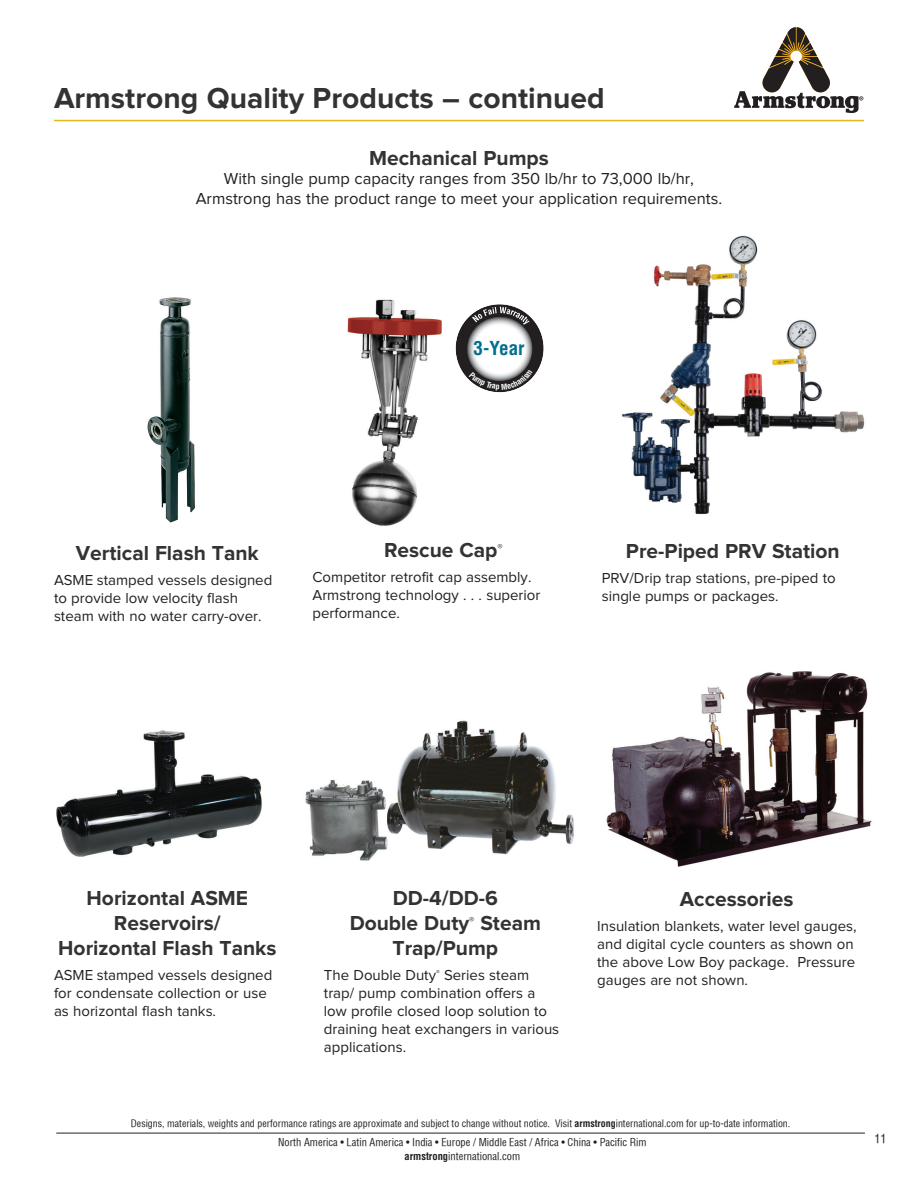
<style>
.page{position:relative;width:918px;height:1188px;background:#fff}
.page>*{position:absolute;margin:0;border:0;box-sizing:border-box;transform-origin:0 0}
.t1{font:700 30px "Proxima Nova";color:#323332}
.t2{font:700 21px/25.2px "Proxima Nova";color:#323332;text-align:center}
.t3{font:700 condensed 18.75px "Helvetica";color:#006f8e}
.t4{font:16.5px/19.8px "Proxima Nova";color:#231f20;text-align:center}
.t5{font:15px/18px "Proxima Nova";color:#231f20}
.t6{font:condensed 12px "Helvetica";color:#231f20}
.t7{font:condensed 10.5px/13.5px "Helvetica";color:#231f20;text-align:center}
.t8{font:condensed 9.9px "Helvetica";color:#231f20}
.s1{font-weight:700}
</style>
<div class="page">
<hr style="left:56px;top:1133px;width:809px;height:1px;background:#231f20">
<img style="left:147px;top:297px;width:48px;height:226px">
<img style="left:347px;top:299px;width:118px;height:227px">
<img style="left:56px;top:730px;width:206px;height:127px">
<img style="left:622px;top:235px;width:243px;height:280px">
<img style="left:606px;top:671px;width:266px;height:196px">
<div style="left:456px;top:304px;width:88px;height:88px;background:#231f20;border-radius:50%"></div>
<img style="left:305px;top:720px;width:269px;height:141px">
<hr style="left:54px;top:120px;width:810px;height:1px;background:#e5b722">
<svg style="left:734px;top:27px;width:129px;height:86px"></svg>
<svg style="left:466px;top:307px;width:67px;height:84px"></svg>
<h1 class="t1" style="left:54px;top:84px;width:552px">Armstrong Quality Products – continued</h1>
<h2 class="t2" style="left:369px;top:146px;width:181px">Mechanical Pumps</h2>
<p class="t4" style="left:196px;top:170px;width:528px">With single pump capacity ranges from 350 lb/hr to 73,000 lb/hr,<br>Armstrong has the product range to meet your application requirements.</p>
<p class="t3" style="left:474px;top:337px;width:53px">3-Year</p>
<h2 class="t2" style="left:76px;top:541px;width:184px">Vertical Flash Tank</h2>
<p class="t5" style="left:54px;top:571px;width:220px">ASME stamped vessels designed to provide low velocity flash steam with no water carry-over.</p>
<h2 class="t2" style="left:384px;top:539px;width:120px">Rescue Cap<sup>®</sup></h2>
<p class="t5" style="left:312px;top:569px;width:230px">Competitor retrofit cap assembly.<br>Armstrong technology . . . superior performance.</p>
<h2 class="t2" style="left:626px;top:539px;width:215px">Pre-Piped PRV Station</h2>
<p class="t5" style="left:602px;top:569px;width:236px">PRV/Drip trap stations, pre-piped to single pumps or packages.</p>
<h2 class="t2" style="left:58px;top:886px;width:220px">Horizontal ASME<br>Reservoirs/<br>Horizontal Flash Tanks</h2>
<p class="t5" style="left:54px;top:967px;width:220px">ASME stamped vessels designed for condensate collection or use as horizontal flash tanks.</p>
<h2 class="t2" style="left:350px;top:886px;width:193px">DD-4/DD-6<br>Double Duty<sup>®</sup> Steam<br>Trap/Pump</h2>
<p class="t5" style="left:324px;top:967px;width:237px">The Double Duty<sup>®</sup> Series steam trap/ pump combination offers a low profile closed loop solution to draining heat exchangers in various applications.</p>
<h2 class="t2" style="left:680px;top:887px;width:115px">Accessories</h2>
<p class="t5" style="left:597px;top:917px;width:261px">Insulation blankets, water level gauges, and digital cycle counters as shown on the above Low Boy package. Pressure gauges are not shown.</p>
<p class="t8" style="left:131px;top:1117px;width:661px">Designs, materials, weights and performance ratings are approximate and subject to change without notice. Visit <span class="s1">armstrong</span>international.com for up-to-date information.</p>
<p class="t7" style="left:278px;top:1136px;width:370px">North America • Latin America • India • Europe / Middle East / Africa • China • Pacific Rim <span class="s1">armstrong</span>international.com</p>
<p class="t6" style="left:874px;top:1131px;width:13px">11</p>
</div>
